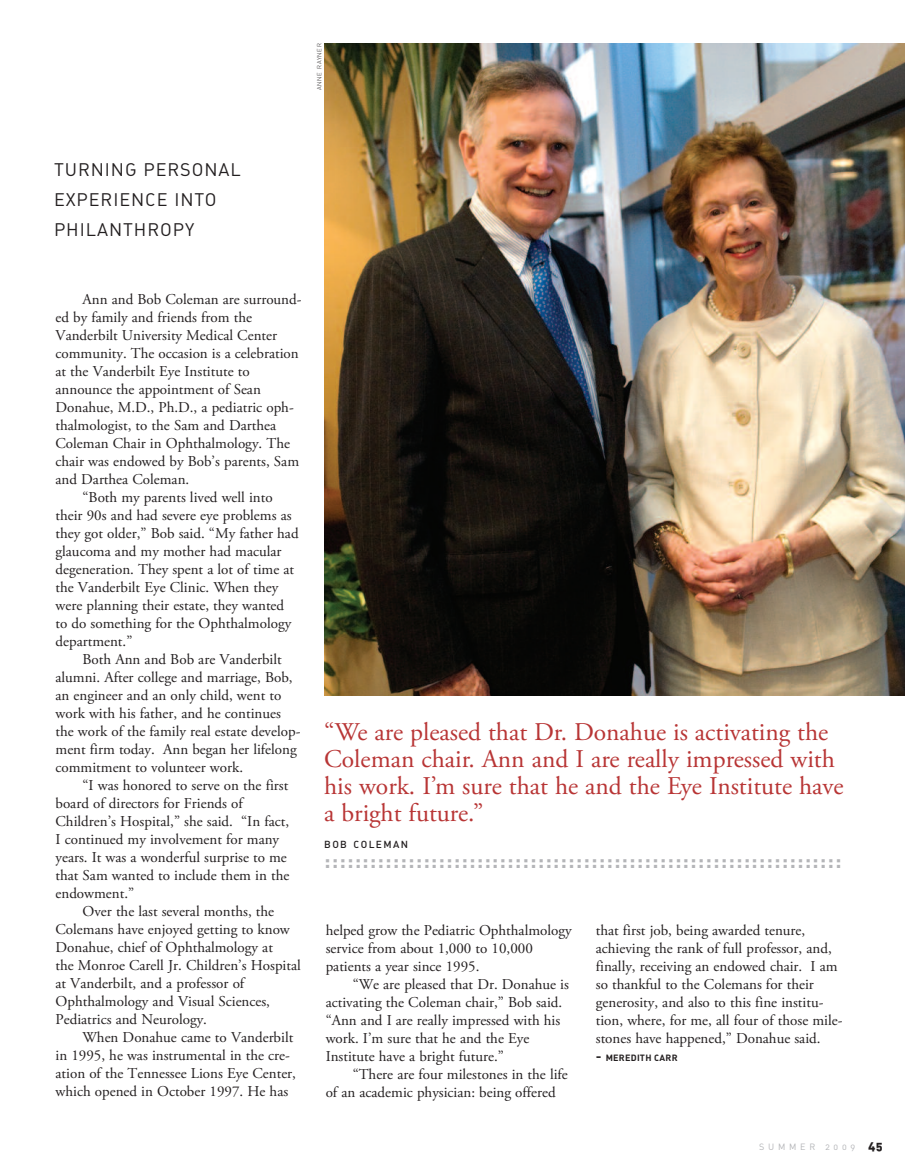
<style>
.page{position:relative;width:905px;height:1175px;background:#fff}
.page>*{position:absolute;margin:0;border:0;box-sizing:border-box;transform-origin:0 0}
.t1{font:25.5px/27px "Adobe Garamond Pro";color:#b83535}
.t2{font:700 21px "DIN";color:#b4b5b8}
.t3{font:18px/30px "DIN Regular Alternate";letter-spacing:.05em;color:#231f20}
.t4{font:15px/18px "Adobe Garamond Pro";color:#231f20}
.t5{font:10.2px "DIN Medium Alternate";letter-spacing:.14em;color:#231f20}
.t6{font:9px "DIN Bold Alternate";letter-spacing:.025em;color:#231f20}
.t7{font:9px "DIN Regular Alternate";letter-spacing:.415em;color:#b4b5b8}
.t8{font:6px "DIN Light Alternate";letter-spacing:.105em;color:#231f20}
.s1{font-size:13.5px}
.s2{font-family:"DIN Black Alternate";font-size:12px;color:#231f20}
</style>
<div class="page">
<img style="left:324px;top:44px;width:580px;height:651px">
<p class="t8" style="left:316px;top:90px;width:48px;rotate:-90deg">ANNE RAYNER</p>
<p class="t3" style="left:54px;top:155px;width:188px">TURNING PERSONAL<br>EXPERIENCE INTO<br>PHILANTHROPY</p>
<p class="t4" style="left:82px;top:292px;width:220px">Ann and Bob Coleman are surround-</p>
<p class="t4" style="left:55px;top:310px;width:198px">ed by family and friends from the</p>
<p class="t4" style="left:55px;top:328px;width:223px">Vanderbilt University Medical Center</p>
<p class="t4" style="left:55px;top:346px;width:245px">community. The occasion is a celebration</p>
<p class="t4" style="left:56px;top:364px;width:196px">at the Vanderbilt Eye Institute to</p>
<p class="t4" style="left:56px;top:382px;width:207px">announce the appointment of Sean</p>
<p class="t4" style="left:56px;top:400px;width:240px">Donahue, M.D., Ph.D., a pediatric oph-</p>
<p class="t4" style="left:55px;top:418px;width:222px">thalmologist, to the Sam and Darthea</p>
<p class="t4" style="left:55px;top:436px;width:236px">Coleman Chair in Ophthalmology. The</p>
<p class="t4" style="left:55px;top:454px;width:245px">chair was endowed by Bob’s parents, Sam</p>
<p class="t4" style="left:55px;top:472px;width:135px">and Darthea Coleman.</p>
<p class="t4" style="left:82px;top:490px;width:192px">“Both my parents lived well into</p>
<p class="t4" style="left:55px;top:508px;width:237px">their 90s and had severe eye problems as</p>
<p class="t4" style="left:55px;top:526px;width:245px">they got older,” Bob said. “My father had</p>
<p class="t4" style="left:55px;top:544px;width:227px">glaucoma and my mother had macular</p>
<p class="t4" style="left:55px;top:562px;width:240px">degeneration. They spent a lot of time at</p>
<p class="t4" style="left:55px;top:580px;width:224px">the Vanderbilt Eye Clinic. When they</p>
<p class="t4" style="left:55px;top:598px;width:230px">were planning their estate, they wanted</p>
<p class="t4" style="left:55px;top:616px;width:237px">to do something for the Ophthalmology</p>
<p class="t4" style="left:55px;top:634px;width:78px">department.”</p>
<p class="t4" style="left:82px;top:652px;width:201px">Both Ann and Bob are Vanderbilt</p>
<p class="t4" style="left:55px;top:670px;width:239px">alumni. After college and marriage, Bob,</p>
<p class="t4" style="left:55px;top:688px;width:227px">an engineer and an only child, went to</p>
<p class="t4" style="left:55px;top:706px;width:227px">work with his father, and he continues</p>
<p class="t4" style="left:55px;top:724px;width:246px">the work of the family real estate develop-</p>
<p class="t4" style="left:55px;top:742px;width:243px">ment firm today. Ann began her lifelong</p>
<p class="t4" style="left:55px;top:760px;width:189px">commitment to volunteer work.</p>
<p class="t4" style="left:82px;top:778px;width:207px">“I was honored to serve on the first</p>
<p class="t4" style="left:55px;top:796px;width:189px">board of directors for Friends of</p>
<p class="t4" style="left:55px;top:814px;width:235px">Children’s Hospital,” she said. “In fact,</p>
<p class="t4" style="left:56px;top:832px;width:225px">I continued my involvement for many</p>
<p class="t4" style="left:56px;top:850px;width:233px">years. It was a wonderful surprise to me</p>
<p class="t4" style="left:55px;top:868px;width:235px">that Sam wanted to include them in the</p>
<p class="t4" style="left:56px;top:886px;width:80px">endowment.”</p>
<p class="t4" style="left:83px;top:904px;width:193px">Over the last several months, the</p>
<p class="t4" style="left:56px;top:922px;width:236px">Colemans have enjoyed getting to know</p>
<p class="t4" style="left:56px;top:940px;width:219px">Donahue, chief of Ophthalmology at</p>
<p class="t4" style="left:56px;top:958px;width:247px">the Monroe Carell Jr. Children’s Hospital</p>
<p class="t4" style="left:56px;top:976px;width:190px">at Vanderbilt, and a professor of</p>
<p class="t4" style="left:56px;top:994px;width:216px">Ophthalmology and Visual Sciences,</p>
<p class="t4" style="left:56px;top:1012px;width:153px">Pediatrics and Neurology.</p>
<p class="t4" style="left:83px;top:1030px;width:212px">When Donahue came to Vanderbilt</p>
<p class="t4" style="left:56px;top:1048px;width:236px">in 1995, he was instrumental in the cre-</p>
<p class="t4" style="left:56px;top:1066px;width:242px">ation of the Tennessee Lions Eye Center,</p>
<p class="t4" style="left:56px;top:1084px;width:234px">which opened in October 1997. He has</p>
<h1 class="t1" style="left:324px;top:720px;width:521px">“We are pleased that Dr. Donahue is activating the Coleman chair. Ann and I are really impressed with his work. I’m sure that he and the Eye Institute have a bright future.”</h1>
<p class="t5" style="left:324px;top:838px;width:86px">BOB COLEMAN</p>
<h2 class="t2" style="left:324px;top:848px;width:519px">::::::::::::::::::::::::::::::::::::::::::::::::::::::::::::::::::::</h2>
<p class="t4" style="left:326px;top:922px;width:247px">helped grow the Pediatric Ophthalmology service from about 1,000 to 10,000 patients a year since 1995.</p>
<p class="t4" style="left:326px;top:976px;width:245px;text-indent:27px">“We are pleased that Dr. Donahue is activating the Coleman chair,” Bob said. “Ann and I are really impressed with his work. I’m sure that he and the Eye Institute have a bright future.”</p>
<p class="t4" style="left:326px;top:1066px;width:244px;text-indent:27px">“There are four milestones in the life of an academic physician: being offered</p>
<p class="t4" style="left:595px;top:922px;width:248px">that first job, being awarded tenure, achieving the rank of full professor, and, finally, receiving an endowed chair. I am so thankful to the Colemans for their generosity, and also to this fine institu&shy;tion, where, for me, all four of those mile&shy;stones have happened,” Donahue said.</p>
<p class="t6" style="left:596px;top:1052px;width:83px"><span class="s1">-</span> MEREDITH CARR</p>
<p class="t7" style="left:759px;top:1141px;width:125px">SUMMER 2009 <span class="s2">45</span></p>
</div>
